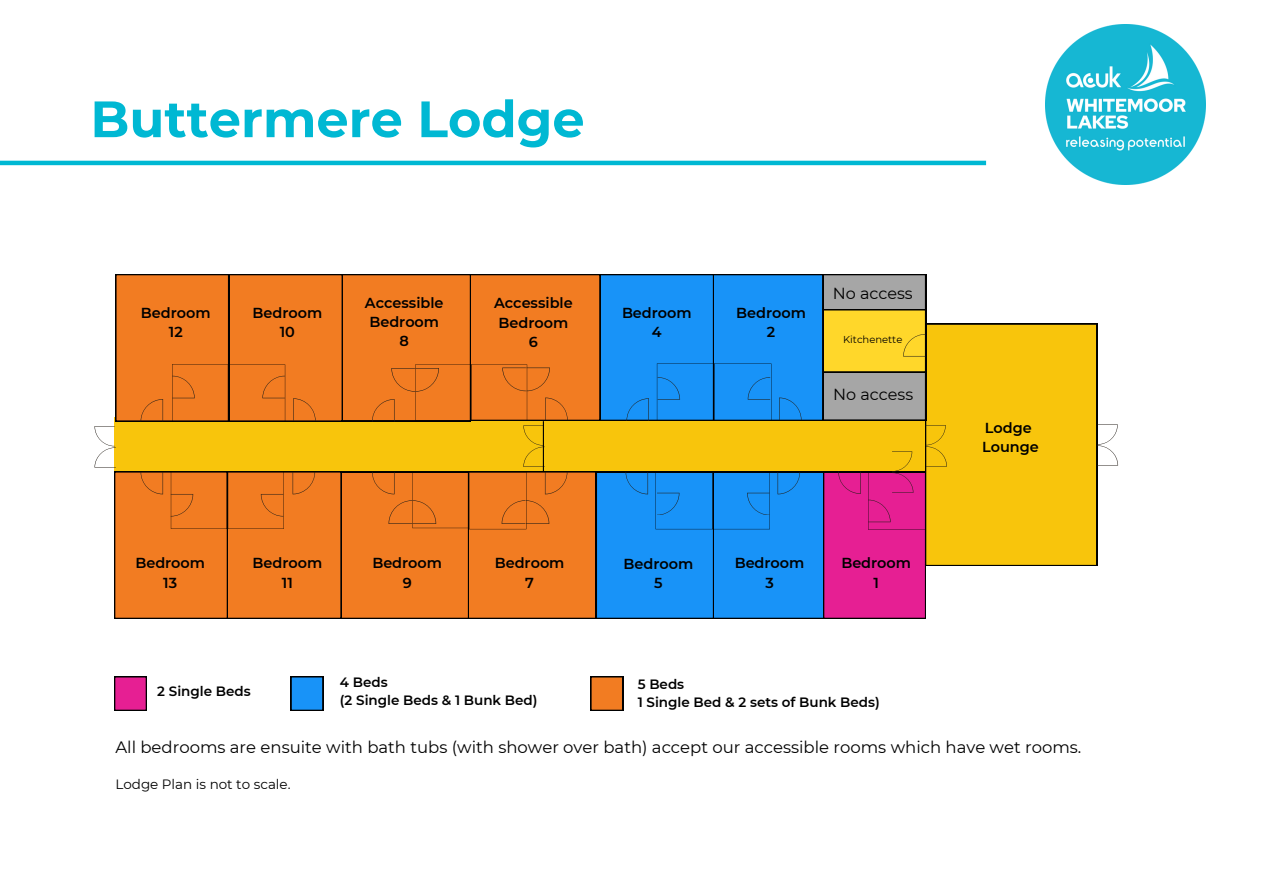
<style>
.page{position:relative;width:1263px;height:894px;background:#fff}
.page>*{position:absolute;margin:0;border:0;box-sizing:border-box;transform-origin:0 0}
.t1{font:700 51px "Montserrat";color:#00b8d3}
.t2{font:16.5px "Montserrat";color:#000}
.t3{font:16.05px "Montserrat";color:#000}
.t4{font:600 14.4px/19.2px "Montserrat";color:#000;text-align:center}
.t5{font:600 13.5px "Montserrat";color:#000}
.t6{font:13.5px "Montserrat";color:#000}
.t7{font:10.05px "Montserrat";color:#000}
</style>
<div class="page">
<svg style="left:114px;top:676px;width:33px;height:34px"></svg>
<svg style="left:291px;top:676px;width:32px;height:34px"></svg>
<svg style="left:590px;top:676px;width:33px;height:34px"></svg>
<img style="left:1046px;top:25px;width:159px;height:159px">
<hr style="left:0;top:161px;width:986px;height:4px;background:#00b8d3">
<svg style="left:94px;top:274px;width:1024px;height:344px;background:#c2975d"></svg>
<p class="t1" style="left:90px;top:88px;width:496px">Buttermere Lodge</p>
<p class="t4" style="left:141px;top:303px;width:71px">Bedroom</p>
<p class="t4" style="left:169px;top:322px;width:15px">12</p>
<p class="t4" style="left:252px;top:303px;width:71px">Bedroom</p>
<p class="t4" style="left:280px;top:322px;width:17px">10</p>
<p class="t4" style="left:365px;top:293px;width:80px">Accessible<br>Bedroom</p>
<p class="t4" style="left:400px;top:331px;width:11px">8</p>
<p class="t4" style="left:494px;top:293px;width:80px">Accessible<br>Bedroom</p>
<p class="t4" style="left:529px;top:332px;width:11px">6</p>
<p class="t4" style="left:622px;top:303px;width:71px">Bedroom</p>
<p class="t4" style="left:652px;top:322px;width:11px">4</p>
<p class="t4" style="left:736px;top:303px;width:71px">Bedroom</p>
<p class="t4" style="left:767px;top:322px;width:10px">2</p>
<p class="t3" style="left:833px;top:283px;width:81px">No access</p>
<p class="t7" style="left:843px;top:333px;width:61px">Kitchenette</p>
<p class="t3" style="left:833px;top:384px;width:81px">No access</p>
<p class="t4" style="left:135px;top:553px;width:71px">Bedroom</p>
<p class="t4" style="left:163px;top:572px;width:15px">13</p>
<p class="t4" style="left:252px;top:553px;width:71px">Bedroom</p>
<p class="t4" style="left:282px;top:572px;width:13px">11</p>
<p class="t4" style="left:372px;top:553px;width:71px">Bedroom</p>
<p class="t4" style="left:403px;top:572px;width:11px">9</p>
<p class="t4" style="left:495px;top:553px;width:71px">Bedroom</p>
<p class="t4" style="left:525px;top:572px;width:10px">7</p>
<p class="t5" style="left:157px;top:683px;width:95px">2 Single Beds</p>
<p class="t5" style="left:340px;top:674px;width:49px">4 Beds</p>
<p class="t5" style="left:340px;top:692px;width:199px">(2 Single Beds &amp; 1 Bunk Bed)</p>
<p class="t4" style="left:624px;top:554px;width:71px">Bedroom</p>
<p class="t4" style="left:654px;top:573px;width:10px">5</p>
<p class="t4" style="left:735px;top:553px;width:71px">Bedroom</p>
<p class="t4" style="left:765px;top:572px;width:10px">3</p>
<p class="t4" style="left:841px;top:553px;width:71px">Bedroom</p>
<p class="t4" style="left:873px;top:572px;width:7px">1</p>
<p class="t5" style="left:638px;top:675px;width:48px">5 Beds</p>
<p class="t5" style="left:638px;top:693px;width:244px">1 Single Bed &amp; 2 sets of Bunk Beds)</p>
<p class="t4" style="left:985px;top:418px;width:48px">Lodge</p>
<p class="t4" style="left:982px;top:437px;width:58px">Lounge</p>
<p class="t2" style="left:115px;top:736px;width:967px">All bedrooms are ensuite with bath tubs (with shower over bath) accept our accessible rooms which have wet rooms.</p>
<p class="t6" style="left:115px;top:775px;width:177px">Lodge Plan is not to scale.</p>
</div>
